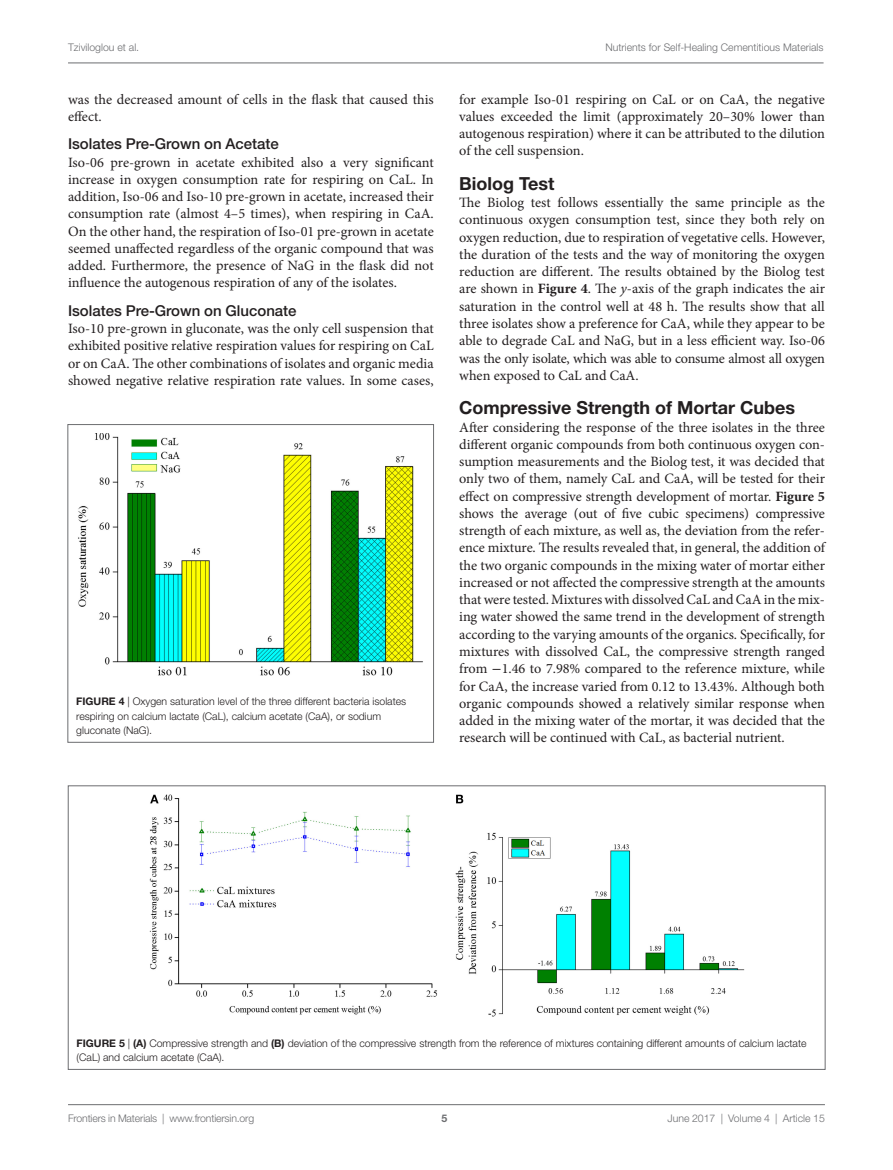
<style>
.page{position:relative;width:893px;height:1170px;background:#fff}
.page>*{position:absolute;margin:0;border:0;box-sizing:border-box;transform-origin:0 0}
.t1{font:700 18px "Helvetica Neue LT Std";color:#231f20}
.t2{font:500 15px "Helvetica Neue LT Std";color:#231f20}
.t3{font:14.25px/17.2px "Minion Pro";letter-spacing:-.005em;color:#231f20;text-align:justify}
.t4{font:300 10.5px/14.2px "Helvetica Neue LT Std";color:#231f20}
.t5{font:300 10.5px "Helvetica Neue LT Std";color:#6c6d70}
.t6{font:700 10.5px "Helvetica Neue LT Std";color:#6c6d70}
.s1{font-weight:700}
.s2{font-style:italic}
.s3{font-family:"STIX General"}
</style>
<div class="page">
<img style="left:78px;top:433px;width:345px;height:242px">
<div style="left:68px;top:424px;width:366px;height:318px;border:1px solid #6c6d70"></div>
<hr style="left:68px;top:1104px;width:757px;height:1px;background:#6c6d70">
<hr style="left:68px;top:63px;width:755px;height:1px;background:#6c6d70">
<img style="left:149px;top:794px;width:595px;height:222px">
<p class="t5" style="left:68px;top:41px;width:73px">Tziviloglou et al.</p>
<p class="t5" style="left:605px;top:41px;width:220px">Nutrients for Self-Healing Cementitious Materials</p>
<p class="t3" style="left:68px;top:90px;width:367px">was the decreased amount of cells in the flask that caused this effect.</p>
<p class="t2" style="left:68px;top:135px;width:212px">Isolates Pre-Grown on Acetate</p>
<p class="t3" style="left:68px;top:153px;width:367px">Iso-06 pre-grown in acetate exhibited also a very significant increase in oxygen consumption rate for respiring on CaL. In addition, Iso-06 and Iso-10 pre-grown in acetate, increased their consumption rate (almost 4–5 times), when respiring in CaA.<br>On the other hand, the respiration of Iso-01 pre-grown in acetate seemed unaffected regardless of the organic compound that was added. Furthermore, the presence of NaG in the flask did not influence the autogenous respiration of any of the isolates.</p>
<p class="t2" style="left:68px;top:301px;width:230px">Isolates Pre-Grown on Gluconate</p>
<p class="t3" style="left:68px;top:320px;width:367px">Iso-10 pre-grown in gluconate, was the only cell suspension that exhibited positive relative respiration values for respiring on CaL or on CaA. The other combinations of isolates and organic media showed negative relative respiration rate values. In some cases,</p>
<p class="t4" style="left:76px;top:694px;width:332px"><span class="s1">FIG URE 4</span> | Oxygen saturation level of the three different bacteria isolates respiring on calcium lactate (CaL), calcium acetate (CaA), or sodium gluconate (NaG).</p>
<p class="t3" style="left:459px;top:90px;width:367px">for example Iso-01 respiring on CaL or on CaA, the negative values exceeded the limit (approximately 20–30% lower than autogenous respiration) where it can be attributed to the dilution of the cell suspension.</p>
<p class="t1" style="left:459px;top:172px;width:97px">Biolog Test</p>
<p class="t3" style="left:459px;top:194px;width:367px">The Biolog test follows essentially the same principle as the continuous oxygen consumption test, since they both rely on oxygen reduction, due to respiration of vegetative cells. However, the duration of the tests and the way of monitoring the oxygen reduction are different. The results obtained by the Biolog test are shown in <span class="s1">Figure 4</span>. The <span class="s2">y</span>-axis of the graph indicates the air saturation in the control well at 48 h. The results show that all three isolates show a preference for CaA, while they appear to be able to degrade CaL and NaG, but in a less efficient way. Iso-06 was the only isolate, which was able to consume almost all oxygen when exposed to CaL and CaA.</p>
<p class="t1" style="left:459px;top:396px;width:338px">Compressive Strength of Mortar Cubes</p>
<p class="t3" style="left:459px;top:418px;width:367px">After considering the response of the three isolates in the three different organic compounds from both continuous oxygen con&shy;sumption measurements and the Biolog test, it was decided that only two of them, namely CaL and CaA, will be tested for their effect on compressive strength development of mortar. <span class="s1">Figure 5 </span>shows the average (out of five cubic specimens) compressive strength of each mixture, as well as, the deviation from the refer&shy;ence mixture. The results revealed that, in general, the addition of the two organic compounds in the mixing water of mortar either increased or not affected the compressive strength at the amounts that were tested. Mixtures with dissolved CaL and CaA in the mix&shy;ing water showed the same trend in the development of strength according to the varying amounts of the organics. Specifically, for mixtures with dissolved CaL, the compressive strength ranged from <span class="s3">−</span>1.46 to 7.98% compared to the reference mixture, while for CaA, the increase varied from 0.12 to 13.43%. Although both organic compounds showed a relatively similar response when added in the mixing water of the mortar, it was decided that the research will be continued with CaL, as bacterial nutrient.</p>
<p class="t4" style="left:77px;top:1035px;width:731px"><span class="s1">FIG URE 5</span> | <span class="s1">(A)</span> Compressive strength and <span class="s1">(B)</span> deviation of the compressive strength from the reference of mixtures containing different amounts of calcium lactate (CaL) and calcium acetate (CaA).</p>
<p class="t5" style="left:68px;top:1111px;width:188px">Frontiers in Materials | www.frontiersin.org</p>
<p class="t5" style="left:667px;top:1111px;width:159px">June 2017 | Volume 4 | Article 15</p>
<p class="t6" style="left:441px;top:1111px;width:7px">5</p>
</div>
